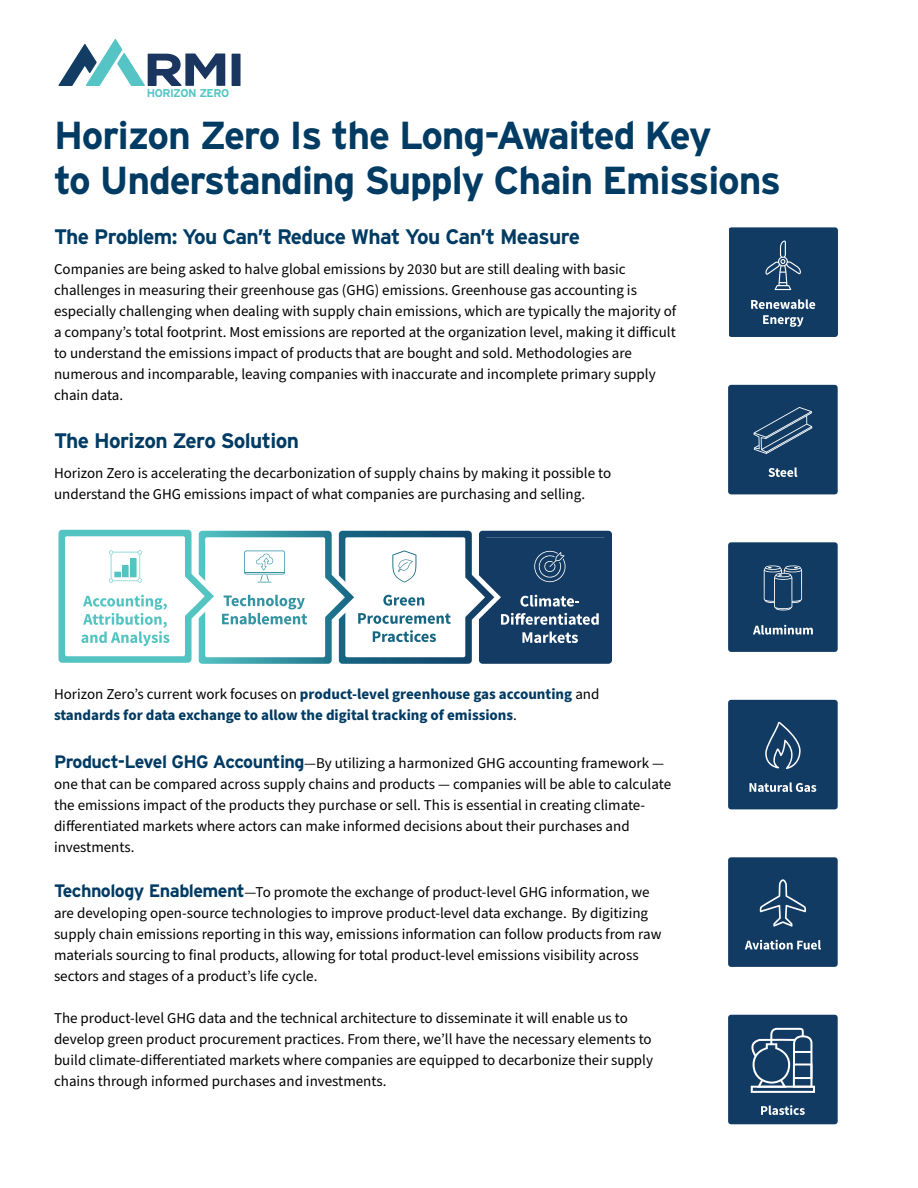
<style>
.page{position:relative;width:918px;height:1188px;background:#fff}
.page>*{position:absolute;margin:0;border:0;box-sizing:border-box;transform-origin:0 0}
.t1{font:700 39px/45px "Interstate";letter-spacing:-.03em;color:#003b63}
.t2{font:700 21px "Interstate";letter-spacing:-.03em;color:#003b63}
.t3{font:15px/21px "Source Sans Pro";color:#000}
.t4{font:700 15px/21px "Source Sans Pro";color:#003b63}
.t5{font:700 11.4px "Interstate";letter-spacing:-.045em;color:#56c4c4}
.s1{font-weight:400;color:#000}
.s2{font-family:"Interstate";font-weight:700;font-size:18px;color:#003b63}
</style>
<div class="page">
<svg style="left:58px;top:530px;width:554px;height:134px"></svg>
<svg style="left:59px;top:39px;width:166px;height:47px"></svg>
<div style="left:232px;top:54px;width:9px;height:32px;background:#1a355f"></div>
<div style="left:728px;top:385px;width:110px;height:109px;background:#123b63;border-radius:3px"></div>
<svg style="left:754px;top:407px;width:58px;height:47px"></svg>
<svg style="left:768px;top:467px;width:29px;height:10px"></svg>
<div style="left:728px;top:542px;width:110px;height:110px;background:#123b63;border-radius:3px"></div>
<svg style="left:764px;top:565px;width:38px;height:45px"></svg>
<svg style="left:753px;top:625px;width:60px;height:10px"></svg>
<div style="left:728px;top:700px;width:110px;height:109px;background:#123b63;border-radius:3px"></div>
<svg style="left:765px;top:722px;width:36px;height:47px"></svg>
<svg style="left:750px;top:782px;width:66px;height:10px"></svg>
<div style="left:728px;top:857px;width:110px;height:110px;background:#123b63;border-radius:3px"></div>
<svg style="left:760px;top:879px;width:46px;height:48px"></svg>
<svg style="left:745px;top:940px;width:76px;height:10px"></svg>
<svg style="left:730px;top:227px;width:108px;height:110px;background:#21476c"></svg>
<div style="left:728px;top:1015px;width:110px;height:109px;background:#123b63;border-radius:3px"></div>
<svg style="left:751px;top:1028px;width:64px;height:65px"></svg>
<svg style="left:761px;top:1105px;width:44px;height:10px"></svg>
<p class="t5" style="left:147px;top:86px;width:84px">HORIZON ZERO</p>
<h1 class="t1" style="left:54px;top:113px;width:729px">Horizon Zero Is the Long-Awaited Key<br>to Understanding Supply Chain Emissions</h1>
<h2 class="t2" style="left:54px;top:225px;width:528px">The Problem: You Can’t Reduce What You Can’t Measure</h2>
<p class="t3" style="left:54px;top:259px;width:624px">Companies are being asked to halve global emissions by 2030 but are still dealing with basic challenges in measuring their greenhouse gas (GHG) emissions. Greenhouse gas accounting is especially challenging when dealing with supply chain emissions, which are typically the majority of a company’s total footprint. Most emissions are reported at the organization level, making it difficult to understand the emissions impact of products that are bought and sold. Methodologies are numerous and incomparable, leaving companies with inaccurate and incomplete primary supply chain data.</p>
<h2 class="t2" style="left:54px;top:429px;width:247px">The Horizon Zero Solution</h2>
<p class="t3" style="left:54px;top:463px;width:559px">Horizon Zero is accelerating the decarbonization of supply chains by making it possible to understand the GHG emissions impact of what companies are purchasing and selling.</p>
<p class="t4" style="left:54px;top:684px;width:547px"><span class="s1">Horizon Zero’s current work focuses on</span> product-level greenhouse gas accounting <span class="s1">and </span>standards for data exchange to allow the digital tracking of emissions<span class="s1">.</span></p>
<p class="t3" style="left:54px;top:753px;width:619px"><span class="s2">Product-Level GHG Accounting</span>—By utilizing a harmonized GHG accounting framework — one that can be compared across supply chains and products — companies will be able to calculate the emissions impact of the products they purchase or sell. This is essential in creating climate&shy;differentiated markets where actors can make informed decisions about their purchases and investments.</p>
<p class="t3" style="left:54px;top:882px;width:609px"><span class="s2">Technology Enablement</span>—To promote the exchange of product-level GHG information, we are developing open-source technologies to improve product-level data exchange. By digitizing supply chain emissions reporting in this way, emissions information can follow products from raw materials sourcing to final products, allowing for total product-level emissions visibility across sectors and stages of a product’s life cycle.</p>
<p class="t3" style="left:54px;top:1008px;width:601px">The product-level GHG data and the technical architecture to disseminate it will enable us to develop green product procurement practices. From there, we’ll have the necessary elements to build climate-differentiated markets where companies are equipped to decarbonize their supply chains through informed purchases and investments.</p>
</div>
